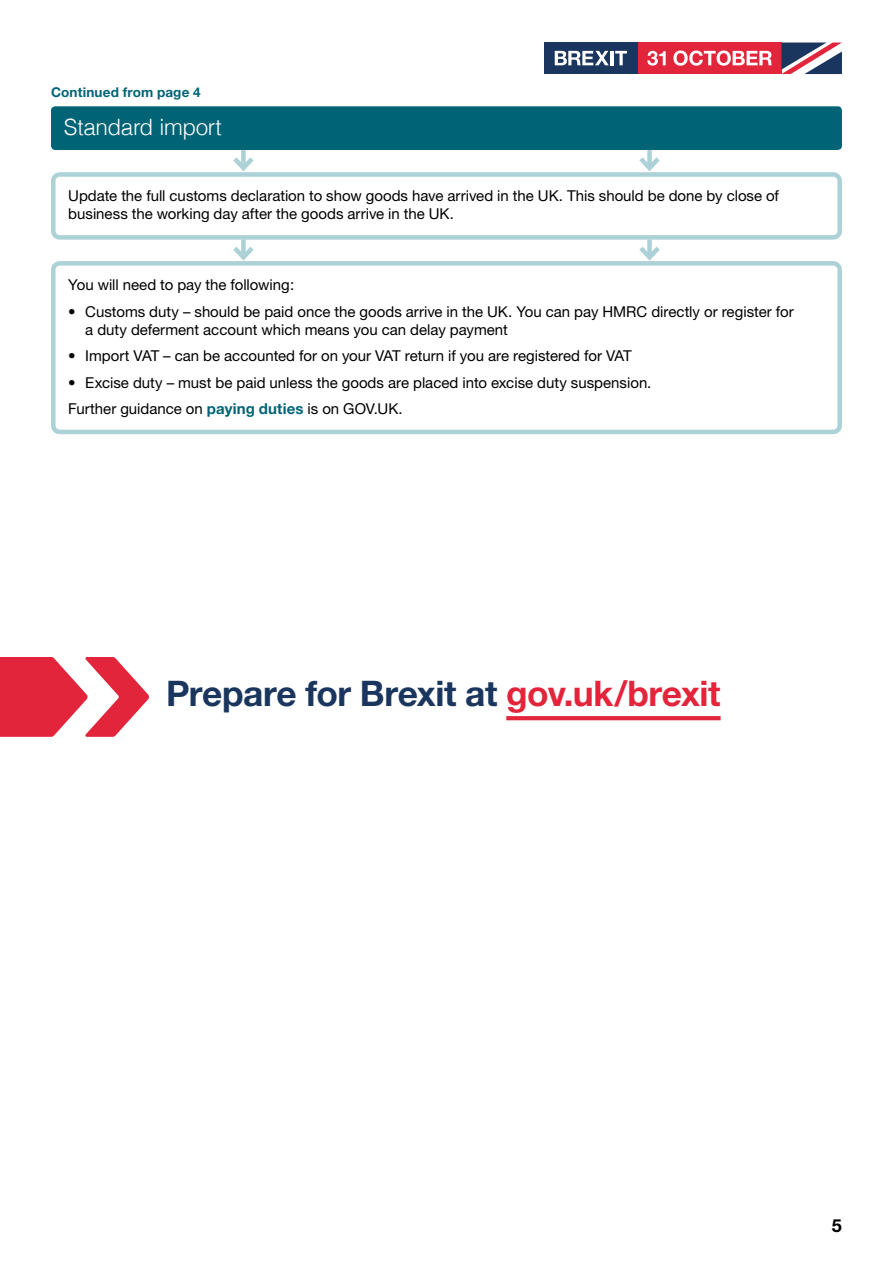
<style>
.page{position:relative;width:893px;height:1263px;background:#fff}
.page>*{position:absolute;margin:0;border:0;box-sizing:border-box;transform-origin:0 0}
.t1{font:700 35.25px "Helvetica Neue";letter-spacing:-.015em;color:#1a365e}
.subheading{font:300 22.5px "Helvetica";letter-spacing:-.015em;color:#fff}
.t2{font:700 18px "Helvetica Neue";color:#000}
.Body{font:15px/18px "Helvetica Neue";color:#000}
.subheading-2{font:700 13.5px "Helvetica Neue";letter-spacing:.015em;color:#006476}
.s1{font-weight:700;color:#006476}
.s2{color:#e3253b}
</style>
<div class="page">
<div style="left:544px;top:43px;width:94px;height:31px;background:#1a365e"></div>
<div style="left:638px;top:43px;width:143px;height:31px;background:#e3253b"></div>
<svg style="left:781px;top:43px;width:61px;height:31px"></svg>
<svg style="left:647px;top:51px;width:19px;height:15px"></svg>
<svg style="left:673px;top:51px;width:99px;height:15px"></svg>
<svg style="left:555px;top:51px;width:54px;height:14px"></svg>
<hr style="left:610px;top:51px;width:3px;height:14px;background:#fff">
<svg style="left:615px;top:51px;width:12px;height:14px"></svg>
<div style="left:647px;top:239px;width:5px;height:18px;background:#acd2d7"></div>
<svg style="left:639px;top:242px;width:21px;height:19px"></svg>
<div style="left:241px;top:150px;width:5px;height:18px;background:#acd2d7"></div>
<svg style="left:233px;top:152px;width:21px;height:20px"></svg>
<div style="left:647px;top:150px;width:5px;height:18px;background:#acd2d7"></div>
<svg style="left:639px;top:152px;width:21px;height:20px"></svg>
<div style="left:241px;top:239px;width:5px;height:18px;background:#acd2d7"></div>
<svg style="left:233px;top:242px;width:21px;height:19px"></svg>
<div style="left:51px;top:106px;width:791px;height:44px;background:#006476;border-radius:4px"></div>
<div style="left:51px;top:172px;width:791px;height:68px;border:4px solid #acd2d7;border-radius:7px"></div>
<div style="left:51px;top:261px;width:791px;height:173px;border:4px solid #acd2d7;border-radius:7px"></div>
<svg style="left:0;top:657px;width:149px;height:80px"></svg>
<svg style="left:506px;top:716px;width:215px;height:4px"></svg>
<p class="subheading-2" style="left:51px;top:83px;width:151px">Continued from page 4</p>
<p class="subheading" style="left:64px;top:108px;width:160px">Standard import</p>
<p class="Body" style="left:68px;top:187px;width:712px">Update the full customs declaration to show goods have arrived in the UK. This should be done by close of business the working day after the goods arrive in the UK.</p>
<p class="Body" style="left:68px;top:276px;width:228px">You will need to pay the following:</p>
<p class="Body" style="left:85px;top:302px;width:710px;text-indent:-17px">• Customs duty – should be paid once the goods arrive in the UK. You can pay HMRC directly or register for a duty deferment account which means you can delay payment</p>
<p class="Body" style="left:68px;top:347px;width:565px">• Import VAT – can be accounted for on your VAT return if you are registered for VAT</p>
<p class="Body" style="left:68px;top:373px;width:585px">• Excise duty – must be paid unless the goods are placed into excise duty suspension.</p>
<p class="Body" style="left:68px;top:400px;width:336px">Further guidance on <span class="s1">paying duties</span> is on GOV.UK.</p>
<p class="t1" style="left:166px;top:672px;width:556px">Prepare for Brexit at <span class="s2">gov.uk/brexit</span></p>
<p class="t2" style="left:832px;top:1215px;width:12px">5</p>
</div>
